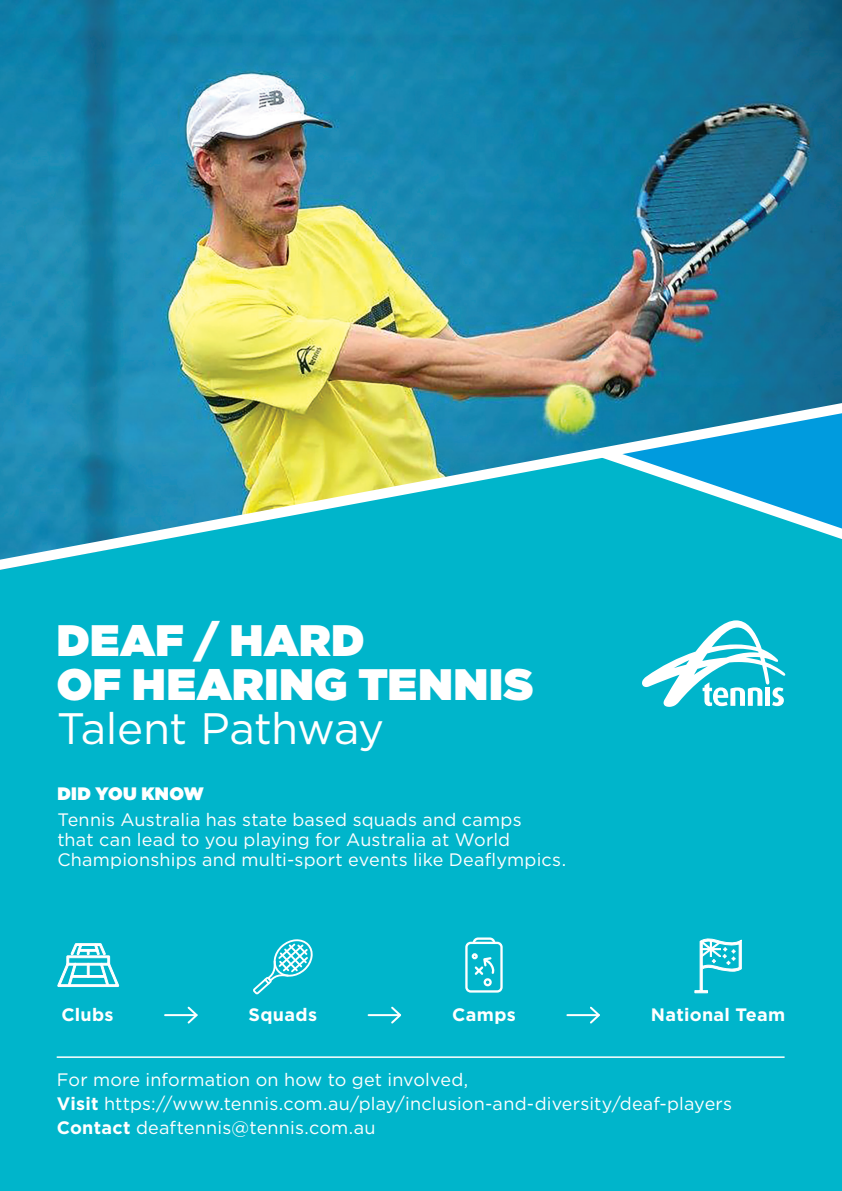
<style>
.page{position:relative;width:842px;height:1191px;background:#fff}
.page>*{position:absolute;margin:0;border:0;box-sizing:border-box;transform-origin:0 0}
.t1{font:900 44px/44px "Gotham HTF";letter-spacing:.015em;color:#fff}
.t2{font:44px "Gotham HTF";letter-spacing:-.015em;color:#fff}
.t3{font:18px/24px "Gotham HTF";letter-spacing:.01em;color:#fff}
.t4{font:700 18px "Gotham HTF";letter-spacing:.02em;color:#fff}
.t5{font:900 18px "Gotham HTF";letter-spacing:.02em;color:#fff}
.s1{font-weight:700}
</style>
<div class="page">
<img style="left:0;top:0;width:842px;height:392px">
<div style="left:0;top:581px;width:842px;height:610px;background:#00b5cb"></div>
<svg style="left:0;top:392px;width:842px;height:189px;background:#40acac"></svg>
<svg style="left:590px;top:405px;width:252px;height:149px;background:#24add1"></svg>
<hr style="left:57px;top:1056px;width:727px;height:2px;background:#fff">
<svg style="left:641px;top:620px;width:145px;height:87px"></svg>
<hr style="left:165px;top:1014px;width:32px;height:2px;background:#fff">
<svg style="left:186px;top:1004px;width:14px;height:21px"></svg>
<hr style="left:369px;top:1014px;width:31px;height:2px;background:#fff">
<svg style="left:389px;top:1004px;width:14px;height:21px"></svg>
<hr style="left:567px;top:1014px;width:32px;height:2px;background:#fff">
<svg style="left:588px;top:1004px;width:14px;height:21px"></svg>
<svg style="left:253px;top:939px;width:60px;height:55px;background:#35c4d5"></svg>
<svg style="left:57px;top:942px;width:63px;height:45px"></svg>
<div style="left:78px;top:949px;width:20px;height:2px;border:1px solid #fff"></div>
<div style="left:473px;top:937px;width:22px;height:11px;border:2px solid #fff;border-radius:4px"></div>
<div style="left:466px;top:943px;width:35px;height:48px;background:#00b5cb;border-radius:4px"></div>
<div style="left:465px;top:941px;width:38px;height:51px;border:2px solid #fff;border-radius:4px"></div>
<div style="left:484px;top:978px;width:8px;height:8px;border:2px solid #fff;border-radius:50%"></div>
<svg style="left:472px;top:953px;width:23px;height:32px"></svg>
<svg style="left:694px;top:937px;width:49px;height:56px"></svg>
<h1 class="t1" style="left:57px;top:618px;width:478px">DEAF / HARD<br>OF HEARING TENNIS</h1>
<h1 class="t2" style="left:57px;top:704px;width:329px">Talent Pathway</h1>
<p class="t5" style="left:57px;top:783px;width:148px">DID YOU KNOW</p>
<p class="t3" style="left:57px;top:809px;width:510px;line-height:20px">Tennis Australia has state based squads and camps<br>that can lead to you playing for Australia at World<br>Championships and multi-sport events like Deaflympics.</p>
<p class="t4" style="left:61px;top:1004px;width:54px">Clubs</p>
<p class="t4" style="left:249px;top:1004px;width:70px">Squads</p>
<p class="t4" style="left:452px;top:1004px;width:65px">Camps</p>
<p class="t4" style="left:651px;top:1004px;width:136px">National Team</p>
<p class="t3" style="left:57px;top:1067px;width:677px">For more information on how to get involved,<br><span class="s1">Visit</span> https://www.tennis.com.au/play/inclusion-and-diversity/deaf-players<br><span class="s1">Contact</span> deaftennis@tennis.com.au</p>
</div>
